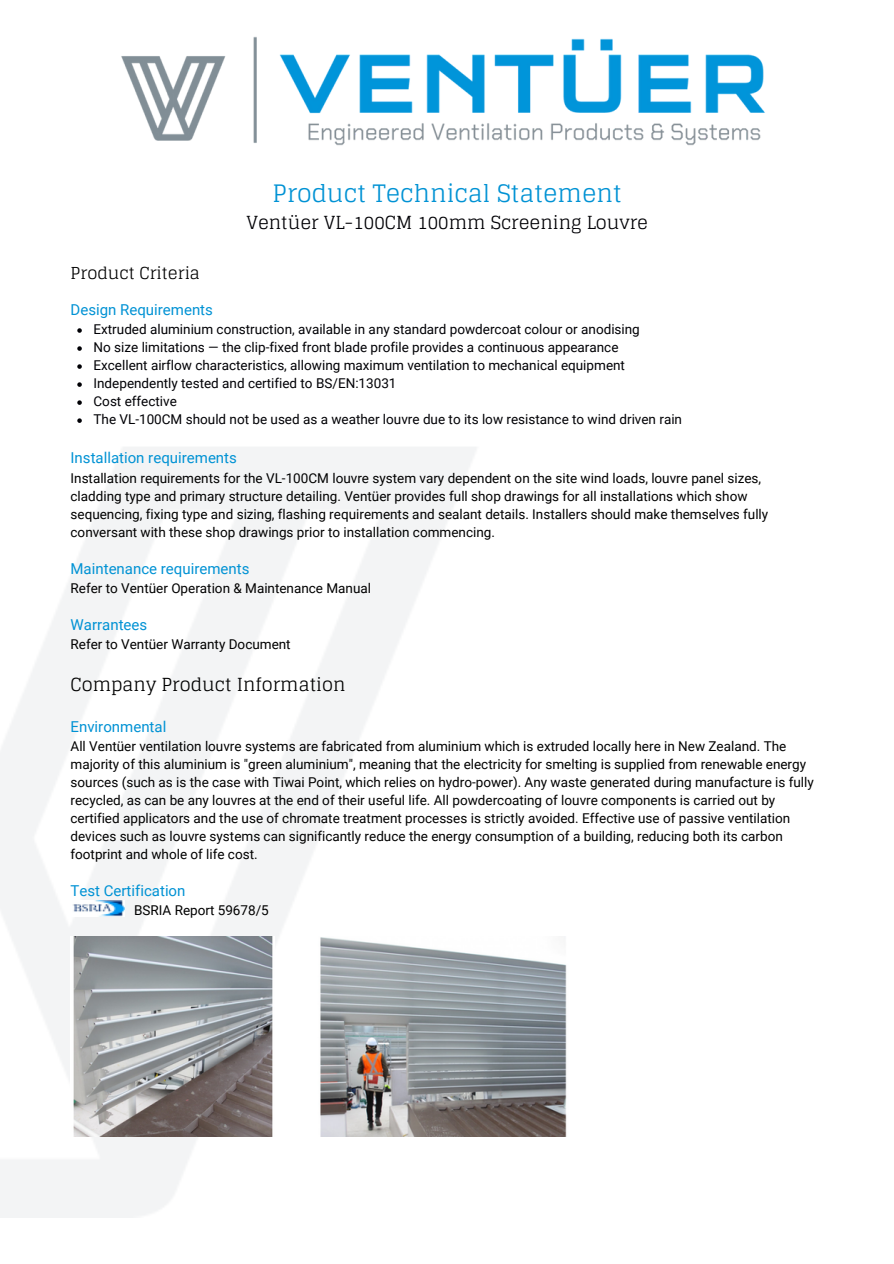
<style>
.page{position:relative;width:894px;height:1264px;background:#fff}
.page>*{position:absolute;margin:0;border:0;box-sizing:border-box;transform-origin:0 0}
.t1{font:24px "Glegoo";color:#0092d4}
.t2{font:18px "Glegoo";color:#000005}
.t3{font:18px "Glegoo";color:#000}
.t4{font:16.5px "Glegoo";color:#000}
.t5{font:15px "Roboto";color:#0092d4}
.t6{font:13.5px/18px "Roboto";color:#000}
.t7{font:13.5px "Roboto";color:#000005}
</style>
<div class="page">
<img style="left:0;top:447px;width:553px;height:769px">
<svg style="left:77px;top:328px;width:5px;height:5px"></svg>
<svg style="left:77px;top:346px;width:5px;height:5px"></svg>
<svg style="left:77px;top:364px;width:5px;height:5px"></svg>
<svg style="left:77px;top:382px;width:5px;height:5px"></svg>
<svg style="left:77px;top:400px;width:5px;height:5px"></svg>
<svg style="left:77px;top:418px;width:5px;height:5px"></svg>
<img style="left:70px;top:900px;width:55px;height:16px">
<img style="left:121px;top:36px;width:644px;height:110px">
<img style="left:70px;top:936px;width:204px;height:200px">
<img style="left:316px;top:936px;width:251px;height:200px">
<p class="t4" style="left:71px;top:264px;width:131px">Product Criteria</p>
<p class="t5" style="left:70px;top:301px;width:144px">Design Requirements</p>
<p class="t1" style="left:272px;top:179px;width:350px">Product Technical Statement</p>
<p class="t2" style="left:246px;top:212px;width:403px">Ventüer VL-100CM 100mm Screening Louvre</p>
<p class="t7" style="left:93px;top:321px;width:547px">Extruded aluminium construction, available in any standard powdercoat colour or anodising</p>
<p class="t7" style="left:93px;top:339px;width:526px">No size limitations — the clip-fixed front blade profile provides a continuous appearance</p>
<p class="t7" style="left:93px;top:357px;width:533px">Excellent airflow characteristics, allowing maximum ventilation to mechanical equipment</p>
<p class="t7" style="left:93px;top:375px;width:304px">Independently tested and certified to BS/EN:13031</p>
<p class="t7" style="left:93px;top:393px;width:85px">Cost effective</p>
<p class="t7" style="left:93px;top:411px;width:590px">The VL-100CM should not be used as a weather louvre due to its low resistance to wind driven rain</p>
<p class="t5" style="left:70px;top:449px;width:168px">Installation requirements</p>
<p class="t6" style="left:70px;top:469px;width:699px">Installation requirements for the VL-100CM louvre system vary dependent on the site wind loads, louvre panel sizes, cladding type and primary structure detailing. Ventüer provides full shop drawings for all installations which show sequencing, fixing type and sizing, flashing requirements and sealant details. Installers should make themselves fully conversant with these shop drawings prior to installation commencing.</p>
<p class="t5" style="left:70px;top:560px;width:180px">Maintenance requirements</p>
<p class="t6" style="left:70px;top:579px;width:302px">Refer to Ventüer Operation &amp; Maintenance Manual</p>
<p class="t5" style="left:70px;top:616px;width:78px">Warrantees</p>
<p class="t6" style="left:70px;top:635px;width:221px">Refer to Ventüer Warranty Document</p>
<p class="t3" style="left:70px;top:674px;width:276px">Company Product Information</p>
<p class="t5" style="left:70px;top:717px;width:97px">Environmental</p>
<p class="t6" style="left:70px;top:737px;width:744px">All Ventüer ventilation louvre systems are fabricated from aluminium which is extruded locally here in New Zealand. The majority of this aluminium is "green aluminium", meaning that the electricity for smelting is supplied from renewable energy sources (such as is the case with Tiwai Point, which relies on hydro-power). Any waste generated during manufacture is fully recycled, as can be any louvres at the end of their useful life. All powdercoating of louvre components is carried out by certified applicators and the use of chromate treatment processes is strictly avoided. Effective use of passive ventilation devices such as louvre systems can significantly reduce the energy consumption of a building, reducing both its carbon footprint and whole of life cost.</p>
<p class="t5" style="left:70px;top:882px;width:116px">Test Certification</p>
<p class="t6" style="left:134px;top:901px;width:136px">BSRIA Report 59678/5</p>
</div>
